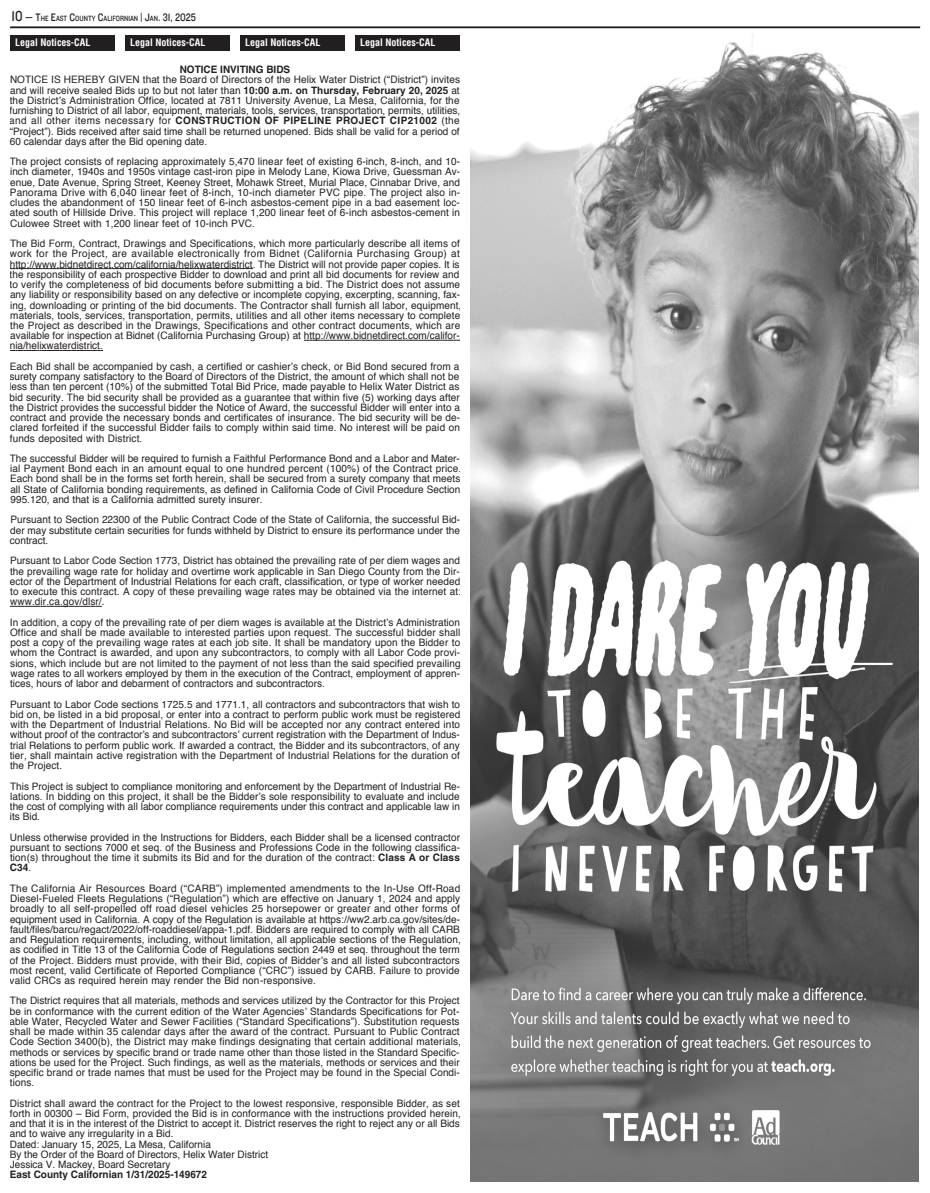
<style>
.page{position:relative;width:930px;height:1193px;background:#fff}
.page>*{position:absolute;margin:0;border:0;box-sizing:border-box;transform-origin:0 0}
.t1{font:10.25px/10.2px "Helvetica";letter-spacing:.01em;color:#231f20;text-align:justify}
.t2{font:700 condensed 10px "Helvetica";color:#fff}
.t3{font:7.88px "Knockout HTF31 Junior Middlewt";color:#231f20;scale:.85 1}
.s1{font-size:15px}
.s2{font-size:11.25px}
.s3{font-weight:700}
</style>
<div class="page">
<hr style="left:10px;top:26px;width:910px;height:2px;background:#231f20">
<svg style="left:10px;top:268px;width:243px;height:1px"></svg>
<svg style="left:304px;top:340px;width:156px;height:1px"></svg>
<svg style="left:10px;top:350px;width:93px;height:1px"></svg>
<svg style="left:10px;top:606px;width:92px;height:1px"></svg>
<div style="left:355px;top:35px;width:105px;height:15px;background:#231f20"></div>
<div style="left:240px;top:35px;width:105px;height:15px;background:#231f20"></div>
<div style="left:125px;top:35px;width:105px;height:15px;background:#231f20"></div>
<div style="left:10px;top:35px;width:105px;height:15px;background:#231f20"></div>
<img style="left:470px;top:34px;width:449px;height:1147px">
<p class="t3" style="left:12px;top:14px;width:219px"><span class="s1">10</span> <span class="s2">— T</span>HE <span class="s2">E</span>AST <span class="s2">C</span>OUNTY <span class="s2">C</span>ALIFORNIAN <span class="s2">| J</span>AN<span class="s2">. 31, 2025</span></p>
<p class="t2" style="left:15px;top:36px;width:77px">Legal Notices-CAL</p>
<p class="t2" style="left:130px;top:36px;width:77px">Legal Notices-CAL</p>
<p class="t2" style="left:245px;top:36px;width:77px">Legal Notices-CAL</p>
<p class="t2" style="left:360px;top:36px;width:77px">Legal Notices-CAL</p>
<p class="t1" style="left:9px;top:64px;width:453px;text-align:left;text-indent:170px"><span class="s3">NOTICE INVITING BIDS<br></span>NOTICE IS HEREBY GIVEN that the Board of Directors of the Helix Water District (“District”) invites and will receive sealed Bids up to but not later than <span class="s3">10:00 a.m. on Thursday, February 20, 2025</span> at the District’s Administration Office, located at 7811 University Avenue, La Mesa, California, for the furnishing to District of all labor, equipment, materials, tools, services, transportation, permits, utilities, and all other items necessary for <span class="s3">CONSTRUCTION OF PIPELINE PROJECT CIP21002</span> (the “Project”). Bids received after said time shall be returned unopened. Bids shall be valid for a period of 60 calendar days after the Bid opening date.</p>
<p class="t1" style="left:10px;top:156px;width:452px">The project consists of replacing approximately 5,470 linear feet of existing 6-inch, 8-inch, and 10- inch diameter, 1940s and 1950s vintage cast-iron pipe in Melody Lane, Kiowa Drive, Guessman Av&shy;enue, Date Avenue, Spring Street, Keeney Street, Mohawk Street, Murial Place, Cinnabar Drive, and Panorama Drive with 6,040 linear feet of 8-inch, 10-inch diameter PVC pipe. The project also in&shy;cludes the abandonment of 150 linear feet of 6-inch asbestos-cement pipe in a bad easement loc&shy;ated south of Hillside Drive. This project will replace 1,200 linear feet of 6-inch asbestos-cement in Culowee Street with 1,200 linear feet of 10-inch PVC.</p>
<p class="t1" style="left:9px;top:238px;width:453px;text-align:left">The Bid Form, Contract, Drawings and Specifications, which more particularly describe all items of work for the Project, are available electronically from Bidnet (California Purchasing Group) at http://www.bidnetdirect.com/california/helixwaterdistrict. The District will not provide paper copies. It is the responsibility of each prospective Bidder to download and print all bid documents for review and to verify the completeness of bid documents before submitting a bid. The District does not assume any liability or responsibility based on any defective or incomplete copying, excerpting, scanning, fax&shy;ing, downloading or printing of the bid documents. The Contractor shall furnish all labor, equipment, materials, tools, services, transportation, permits, utilities and all other items necessary to complete the Project as described in the Drawings, Specifications and other contract documents, which are available for inspection at Bidnet (California Purchasing Group) at http://www.bidnetdirect.com/califor&shy;nia/helixwaterdistrict.</p>
<p class="t1" style="left:9px;top:361px;width:452px">Each Bid shall be accompanied by cash, a certified or cashier’s check, or Bid Bond secured from a surety company satisfactory to the Board of Directors of the District, the amount of which shall not be less than ten percent (10%) of the submitted Total Bid Price, made payable to Helix Water District as bid security. The bid security shall be provided as a guarantee that within five (5) working days after the District provides the successful bidder the Notice of Award, the successful Bidder will enter into a contract and provide the necessary bonds and certificates of insurance. The bid security will be de&shy;clared forfeited if the successful Bidder fails to comply within said time. No interest will be paid on funds deposited with District.</p>
<p class="t1" style="left:10px;top:453px;width:453px;text-align:left">The successful Bidder will be required to furnish a Faithful Performance Bond and a Labor and Mater&shy;ial Payment Bond each in an amount equal to one hundred percent (100%) of the Contract price.<br>Each bond shall be in the forms set forth herein, shall be secured from a surety company that meets all State of California bonding requirements, as defined in California Code of Civil Procedure Section 995.120, and that is a California admitted surety insurer.</p>
<p class="t1" style="left:10px;top:514px;width:452px">Pursuant to Section 22300 of the Public Contract Code of the State of California, the successful Bid&shy;der may substitute certain securities for funds withheld by District to ensure its performance under the contract.</p>
<p class="t1" style="left:10px;top:555px;width:453px">Pursuant to Labor Code Section 1773, District has obtained the prevailing rate of per diem wages and the prevailing wage rate for holiday and overtime work applicable in San Diego County from the Dir&shy;ector of the Department of Industrial Relations for each craft, classification, or type of worker needed to execute this contract. A copy of these prevailing wage rates may be obtained via the internet at: www.dir.ca.gov/dlsr/.</p>
<p class="t1" style="left:10px;top:616px;width:452px">In addition, a copy of the prevailing rate of per diem wages is available at the District’s Administration Office and shall be made available to interested parties upon request. The successful bidder shall post a copy of the prevailing wage rates at each job site. It shall be mandatory upon the Bidder to whom the Contract is awarded, and upon any subcontractors, to comply with all Labor Code provi&shy;sions, which include but are not limited to the payment of not less than the said specified prevailing wage rates to all workers employed by them in the execution of the Contract, employment of appren&shy;tices, hours of labor and debarment of contractors and subcontractors.</p>
<p class="t1" style="left:10px;top:698px;width:452px">Pursuant to Labor Code sections 1725.5 and 1771.1, all contractors and subcontractors that wish to bid on, be listed in a bid proposal, or enter into a contract to perform public work must be registered with the Department of Industrial Relations. No Bid will be accepted nor any contract entered into without proof of the contractor’s and subcontractors’ current registration with the Department of Indus&shy;trial Relations to perform public work. If awarded a contract, the Bidder and its subcontractors, of any tier, shall maintain active registration with the Department of Industrial Relations for the duration of the Project.</p>
<p class="t1" style="left:10px;top:780px;width:452px">This Project is subject to compliance monitoring and enforcement by the Department of Industrial Re&shy;lations. In bidding on this project, it shall be the Bidder’s sole responsibility to evaluate and include the cost of complying with all labor compliance requirements under this contract and applicable law in its Bid.</p>
<p class="t1" style="left:10px;top:831px;width:452px">Unless otherwise provided in the Instructions for Bidders, each Bidder shall be a licensed contractor pursuant to sections 7000 et seq. of the Business and Professions Code in the following classifica&shy;tion(s) throughout the time it submits its Bid and for the duration of the contract: <span class="s3">Class A or Class C34</span>.</p>
<p class="t1" style="left:10px;top:882px;width:453px;text-align:left">The California Air Resources Board (“CARB”) implemented amendments to the In-Use Off-Road Diesel-Fueled Fleets Regulations (“Regulation”) which are effective on January 1, 2024 and apply broadly to all self-propelled off road diesel vehicles 25 horsepower or greater and other forms of equipment used in California. A copy of the Regulation is available at https://ww2.arb.ca.gov/sites/de&shy;fault/files/barcu/regact/2022/off-roaddiesel/appa-1.pdf. Bidders are required to comply with all CARB and Regulation requirements, including, without limitation, all applicable sections of the Regulation, as codified in Title 13 of the California Code of Regulations section 2449 et seq. throughout the term of the Project. Bidders must provide, with their Bid, copies of Bidder’s and all listed subcontractors most recent, valid Certificate of Reported Compliance (“CRC”) issued by CARB. Failure to provide valid CRCs as required herein may render the Bid non-responsive.</p>
<p class="t1" style="left:9px;top:995px;width:453px;text-align:left">The District requires that all materials, methods and services utilized by the Contractor for this Project be in conformance with the current edition of the Water Agencies’ Standards Specifications for Pot&shy;able Water, Recycled Water and Sewer Facilities (“Standard Specifications”). Substitution requests shall be made within 35 calendar days after the award of the contract. Pursuant to Public Contract Code Section 3400(b), the District may make findings designating that certain additional materials, methods or services by specific brand or trade name other than those listed in the Standard Specific&shy;ations be used for the Project. Such findings, as well as the materials, methods or services and their specific brand or trade names that must be used for the Project may be found in the Special Condi&shy;tions.</p>
<p class="t1" style="left:10px;top:1097px;width:453px;text-align:left">District shall award the contract for the Project to the lowest responsive, responsible Bidder, as set forth in 00300 – Bid Form, provided the Bid is in conformance with the instructions provided herein, and that it is in the interest of the District to accept it. District reserves the right to reject any or all Bids and to waive any irregularity in a Bid.<br>Dated: January 15, 2025, La Mesa, California<br>By the Order of the Board of Directors, Helix Water District<br>Jessica V. Mackey, Board Secretary<br><span class="s3">East County Californian 1/31/2025-149672</span></p>
</div>
